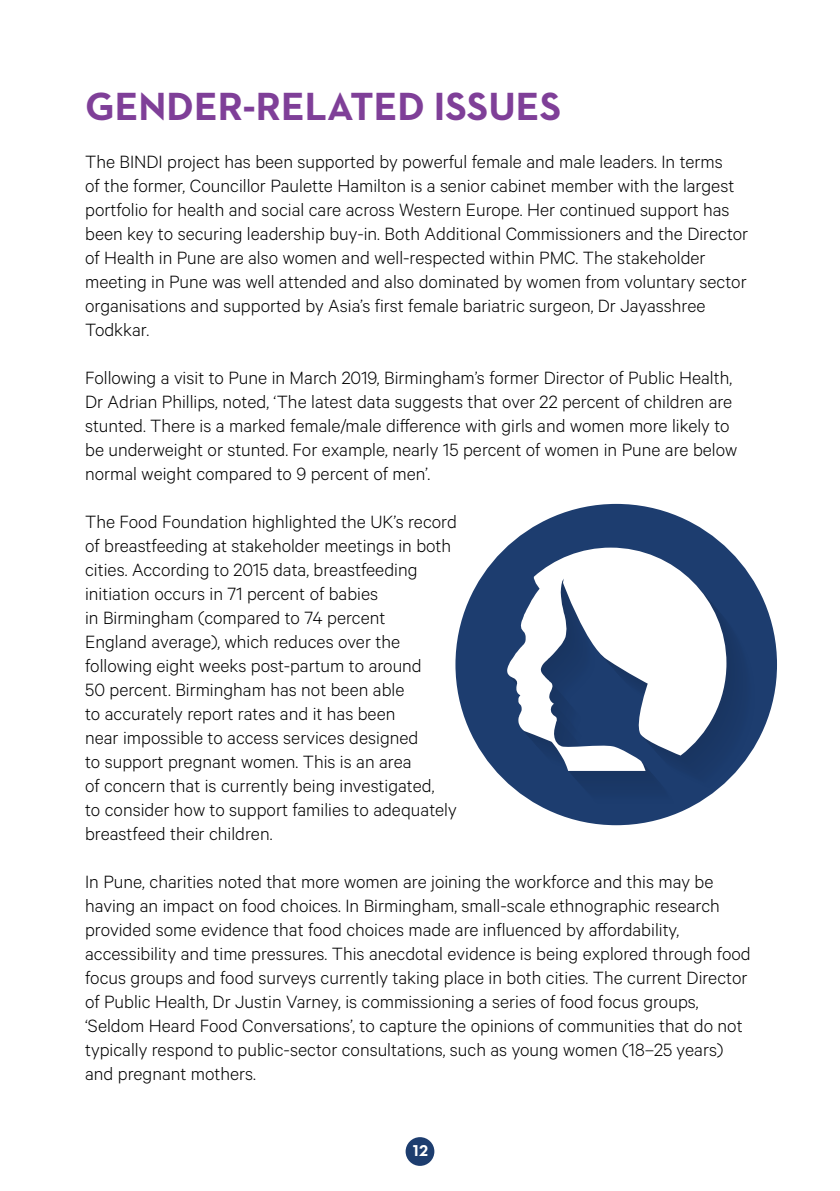
<style>
.page{position:relative;width:840px;height:1191px;background:#fff}
.page>*{position:absolute;margin:0;border:0;box-sizing:border-box;transform-origin:0 0}
.t1{font:700 40px "Neutraface 2 Text";color:#7f3f98}
.t2{font:300 20px/24px "Calibre";color:#000}
.t3{font:700 16px "Neutraface 2 Text";color:#fff}
</style>
<div class="page">
<div style="left:405px;top:1137px;width:29px;height:28px;background:#1d3d6f;border-radius:50%"></div>
<div style="left:455px;top:504px;width:321px;height:321px;background:#1d3d6f;border-radius:50%"></div>
<svg style="left:507px;top:547px;width:219px;height:224px"></svg>
<h1 class="t1" style="left:85px;top:81px;width:477px">GENDER-RELATED ISSUES</h1>
<p class="t2" style="left:85px;top:149px;width:664px">The BINDI project has been supported by powerful female and male leaders. In terms<br>of the former, Councillor Paulette Hamilton is a senior cabinet member with the largest portfolio for health and social care across Western Europe. Her continued support has been key to securing leadership buy-in. Both Additional Commissioners and the Director of Health in Pune are also women and well-respected within PMC. The stakeholder meeting in Pune was well attended and also dominated by women from voluntary sector organisations and supported by Asia’s first female bariatric surgeon, Dr Jayasshree Todkkar.</p>
<p class="t2" style="left:85px;top:365px;width:653px">Following a visit to Pune in March 2019, Birmingham’s former Director of Public Health, Dr Adrian Phillips, noted, ‘The latest data suggests that over 22 percent of children are stunted. There is a marked female/male difference with girls and women more likely to be underweight or stunted. For example, nearly 15 percent of women in Pune are below normal weight compared to 9 percent of men’.</p>
<p class="t2" style="left:85px;top:509px;width:373px">The Food Foundation highlighted the UK’s record of breastfeeding at stakeholder meetings in both cities. According to 2015 data, breastfeeding initiation occurs in 71 percent of babies<br>in Birmingham (compared to 74 percent<br>England average), which reduces over the following eight weeks post-partum to around<br>50 percent. Birmingham has not been able<br>to accurately report rates and it has been<br>near impossible to access services designed<br>to support pregnant women. This is an area<br>of concern that is currently being investigated,<br>to consider how to support families to adequately breastfeed their children.</p>
<p class="t2" style="left:85px;top:869px;width:666px">In Pune, charities noted that more women are joining the workforce and this may be having an impact on food choices. In Birmingham, small-scale ethnographic research provided some evidence that food choices made are influenced by affordability, accessibility and time pressures. This anecdotal evidence is being explored through food focus groups and food surveys currently taking place in both cities. The current Director of Public Health, Dr Justin Varney, is commissioning a series of food focus groups, ‘Seldom Heard Food Conversations’, to capture the opinions of communities that do not typically respond to public-sector consultations, such as young women (18–25 years) and pregnant mothers.</p>
<p class="t3" style="left:412px;top:1140px;width:17px">12</p>
</div>
